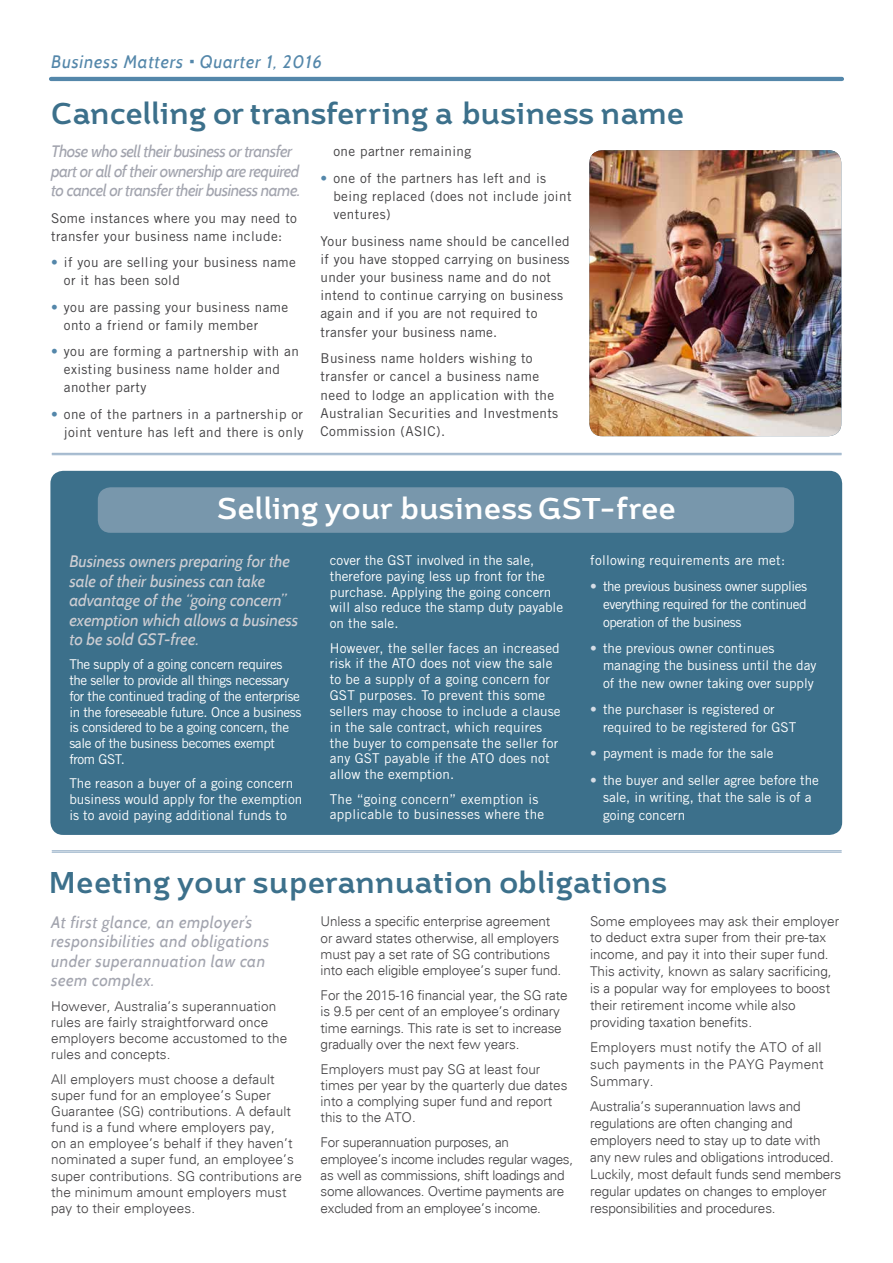
<style>
.page{position:relative;width:893px;height:1263px;background:#fff}
.page>*{position:absolute;margin:0;border:0;box-sizing:border-box;transform-origin:0 0}
.t1{font:700 30px "Brisko Sans";color:#3c708b}
.t2{font:700 30px "Brisko Sans";letter-spacing:.01em;color:#fff}
.t3{font:italic 18px "Cabin";letter-spacing:.045em;color:#5487aa}
.t4{font:italic 16.5px/19.5px "Cabin";color:#ceced3}
.t5{font:italic 16.5px/19.5px "Cabin";letter-spacing:-.03em;color:#a2a4ae}
.t6{font:italic 16.5px/19.5px "Cabin";letter-spacing:.03em;color:#a2a4ae}
.t7{font:300 13.5px/16.4px "Univers";color:#414042}
.t8{font:13.5px/15.8px "Trade Gothic LT Std";color:#fff}
.t9{font:13.5px/18.1px "Trade Gothic LT Std";letter-spacing:.03em;color:#414042}
.t10{font:13.5px/15.8px "Trade Gothic LT Std";letter-spacing:-.03em;color:#fff}
.t11{font:300 13.5px/16.4px "Univers";letter-spacing:-.02em;color:#414042}
.t12{font:13.5px/15.8px "Trade Gothic LT Std";letter-spacing:.02em;color:#fff}
.t13{font:300 13.5px/17px "Univers";letter-spacing:.02em;color:#414042}
.s1{font-family:"Trade Gothic LT Std Bd 2";color:#5487aa}
.s2{font-family:"Trade Gothic LT Std Bd 2";color:#d5dde6}
</style>
<div class="page">
<hr style="left:51px;top:77px;width:791px;height:4px;background:#5487aa">
<hr style="left:52px;top:454px;width:789px;height:1px;background:#92acc5">
<hr style="left:52px;top:453px;width:789px;height:1px;background:#92acc5">
<img style="left:589px;top:150px;width:252px;height:286px">
<div style="left:50px;top:471px;width:792px;height:364px;background:#3c708b;border-radius:13px"></div>
<div style="left:98px;top:487px;width:696px;height:46px;background:#7897ac;border-radius:13px"></div>
<hr style="left:52px;top:852px;width:789px;height:1px;background:#92acc5">
<hr style="left:52px;top:850px;width:789px;height:1px;background:#92acc5">
<h2 class="t3" style="left:51px;top:51px;width:272px">Business Matters Quarter 1, 2016</h2>
<h1 class="t1" style="left:51px;top:94px;width:634px">Cancelling or transferring a business name</h1>
<p class="t5" style="left:51px;top:142px;width:251px">Those who sell their business or transfer part or all of their ownership are required to cancel or transfer their business name.</p>
<p class="t9" style="left:51px;top:209px;width:247px">Some instances where you may need to transfer your business name include:</p>
<p class="t9" style="left:64px;top:253px;width:234px;text-indent:-13px"><span class="s1">•</span> if you are selling your business name or it has been sold</p>
<p class="t9" style="left:64px;top:298px;width:226px;text-indent:-13px"><span class="s1">•</span> you are passing your business name onto a friend or family member</p>
<p class="t9" style="left:64px;top:342px;width:237px;text-indent:-13px"><span class="s1">•</span> you are forming a partnership with an existing business name holder and another party</p>
<p class="t9" style="left:51px;top:405px;width:254px;text-align:right"><span class="s1">•</span> one of the partners in a partnership or joint venture has left and there is only</p>
<p class="t9" style="left:333px;top:142px;width:139px">one partner remaining</p>
<p class="t9" style="left:333px;top:169px;width:240px;text-indent:-13px"><span class="s1">•</span> one of the partners has left and is being replaced (does not include joint ventures)</p>
<p class="t9" style="left:321px;top:232px;width:250px">Your business name should be cancelled if you have stopped carrying on business under your business name and do not intend to continue carrying on business again and if you are not required to transfer your business name.</p>
<p class="t9" style="left:321px;top:349px;width:239px">Business name holders wishing to transfer or cancel a business name need to lodge an application with the<br>Australian Securities and Investments<br>Commission (ASIC).</p>
<h1 class="t2" style="left:218px;top:489px;width:459px">Selling your business GST-free</h1>
<p class="t4" style="left:69px;top:551px;width:230px">Business owners preparing for the sale of their business can take advantage of the “going concern” exemption which allows a business to be sold GST-free.</p>
<p class="t10" style="left:69px;top:656px;width:233px">The supply of a going concern requires the seller to provide all things necessary for the continued trading of the enterprise in the foreseeable future. Once a business is considered to be a going concern, the sale of the business becomes exempt from GST.</p>
<p class="t8" style="left:69px;top:775px;width:234px">The reason a buyer of a going concern business would apply for the exemption is to avoid paying additional funds to</p>
<p class="t8" style="left:330px;top:552px;width:235px">cover the GST involved in the sale, therefore paying less up front for the purchase. Applying the going concern will also reduce the stamp duty payable on the sale.</p>
<p class="t8" style="left:330px;top:640px;width:232px">However, the seller faces an increased risk if the ATO does not view the sale to be a supply of a going concern for GST purposes. To prevent this some sellers may choose to include a clause in the sale contract, which requires the buyer to compensate the seller for any GST payable if the ATO does not allow the exemption.</p>
<p class="t12" style="left:330px;top:791px;width:216px">The “going concern” exemption is applicable to businesses where the</p>
<p class="t12" style="left:590px;top:552px;width:196px">following requirements are met:</p>
<p class="t8" style="left:603px;top:577px;width:206px;line-height:17.7px;text-align:justify;text-indent:-13px"><span class="s2">•</span> the previous business owner supplies everything required for the continued operation of the business</p>
<p class="t8" style="left:603px;top:639px;width:215px;line-height:17.7px;text-indent:-13px"><span class="s2">•</span> the previous owner continues managing the business until the day of the new owner taking over supply</p>
<p class="t8" style="left:603px;top:700px;width:195px;line-height:17.7px;text-indent:-13px"><span class="s2">•</span> the purchaser is registered or required to be registered for GST</p>
<p class="t8" style="left:590px;top:745px;width:185px"><span class="s2">•</span> payment is made for the sale</p>
<p class="t8" style="left:603px;top:771px;width:217px;line-height:17.7px;text-indent:-13px"><span class="s2">•</span> the buyer and seller agree before the sale, in writing, that the sale is of a going concern</p>
<h1 class="t1" style="left:49px;top:863px;width:619px">Meeting your superannuation obligations</h1>
<p class="t6" style="left:51px;top:912px;width:219px">At first glance, an employer’s responsibilities and obligations under superannuation law can seem complex.</p>
<p class="t7" style="left:51px;top:998px;width:238px">However, Australia’s superannuation rules are fairly straightforward once employers become accustomed to the rules and concepts.</p>
<p class="t7" style="left:51px;top:1070px;width:252px">All employers must choose a default super fund for an employee’s Super Guarantee (SG) contributions. A default fund is a fund where employers pay,<br>on an employee’s behalf if they haven’t nominated a super fund, an employee’s super contributions. SG contributions are the minimum amount employers must pay to their employees.</p>
<p class="t7" style="left:321px;top:913px;width:242px">Unless a specific enterprise agreement or award states otherwise, all employers must pay a set rate of SG contributions into each eligible employee’s super fund.</p>
<p class="t7" style="left:321px;top:987px;width:249px">For the 2015-16 financial year, the SG rate is 9.5 per cent of an employee’s ordinary time earnings. This rate is set to increase gradually over the next few years.</p>
<p class="t7" style="left:321px;top:1061px;width:248px">Employers must pay SG at least four times per year by the quarterly due dates into a complying super fund and report this to the ATO.</p>
<p class="t11" style="left:321px;top:1134px;width:254px">For superannuation purposes, an employee’s income includes regular wages, as well as commissions, shift loadings and some allowances. Overtime payments are excluded from an employee’s income.</p>
<p class="t7" style="left:590px;top:912px;width:251px;line-height:16.8px">Some employees may ask their employer to deduct extra super from their pre-tax income, and pay it into their super fund.<br>This activity, known as salary sacrificing, is a popular way for employees to boost their retirement income while also providing taxation benefits.</p>
<p class="t13" style="left:590px;top:1039px;width:235px">Employers must notify the ATO of all such payments in the PAYG Payment<br>Summary.</p>
<p class="t7" style="left:590px;top:1098px;width:253px;line-height:17px">Australia’s superannuation laws and regulations are often changing and employers need to stay up to date with any new rules and obligations introduced.<br>Luckily, most default funds send members regular updates on changes to employer responsibilities and procedures.</p>
</div>
